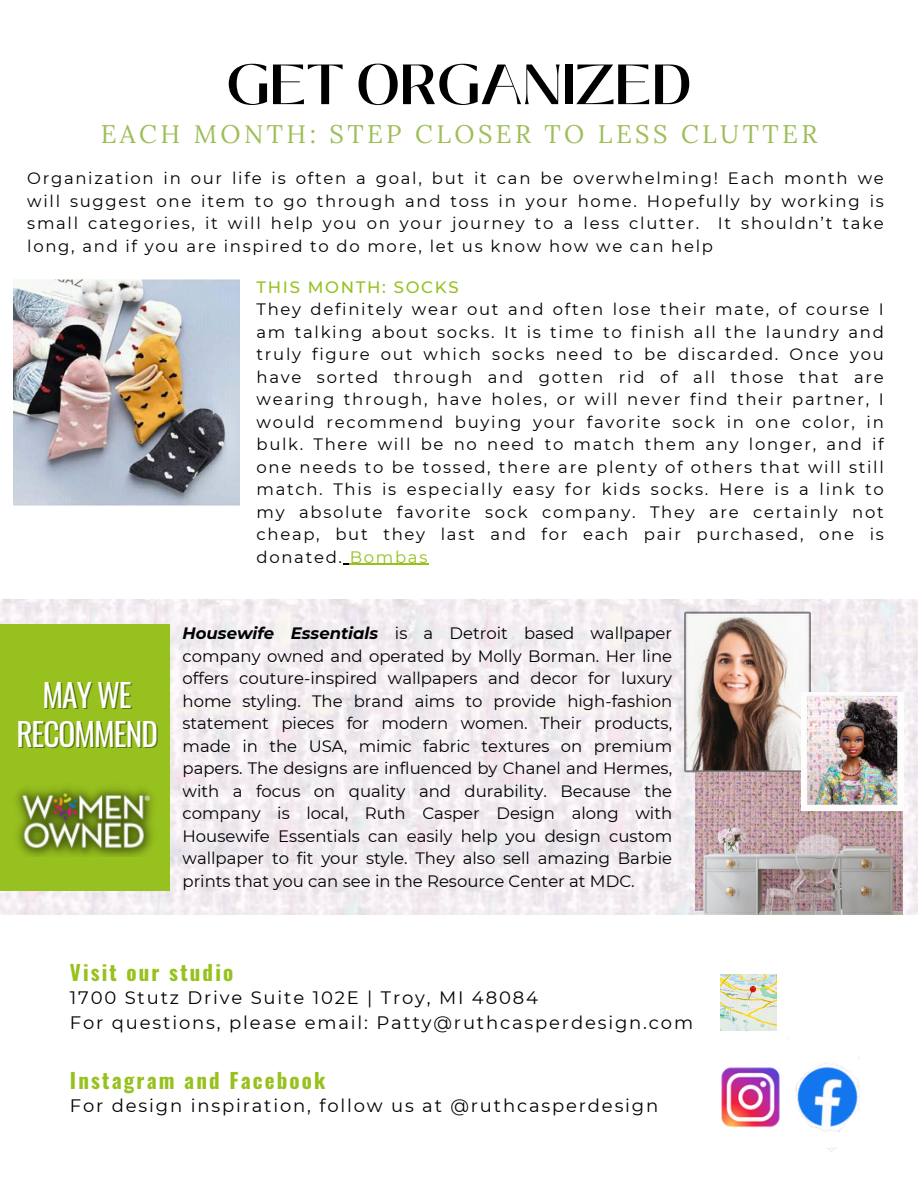
<style>
.page{position:relative;width:918px;height:1188px;background:#fff}
.page>*{position:absolute;margin:0;border:0;box-sizing:border-box;transform-origin:0 0}
.t1{font:600 56.4px "Black Mango";color:#000}
.t2{font:31.35px "Oswald";letter-spacing:-.03em;color:#fff}
.t3{font:25.35px "Lora";letter-spacing:.135em;color:#9ebe58}
.t4{font:700 21px "Oswald";letter-spacing:.1em;color:#97c11e}
.t5{font:18px "Montserrat";letter-spacing:.1em;color:#000}
.t6{font:16.5px/22.5px "Montserrat";letter-spacing:.1em;color:#000;text-align:justify}
.t7{font:500 16.5px "Montserrat";letter-spacing:.1em;color:#97c11e}
.s1{color:#97c11e}
.s2{font-weight:700;font-style:italic}
</style>
<div class="page">
<img style="left:0;top:600px;width:918px;height:315px">
<div style="left:0;top:624px;width:170px;height:267px;background:#97c11e"></div>
<img style="left:721px;top:1067px;width:22px;height:61px">
<img style="left:721px;top:974px;width:56px;height:56px">
<img style="left:16px;top:787px;width:137px;height:69px">
<img style="left:743px;top:982px;width:117px;height:170px">
<img style="left:14px;top:279px;width:226px;height:227px">
<img style="left:685px;top:612px;width:126px;height:161px">
<img style="left:696px;top:773px;width:207px;height:142px">
<img style="left:801px;top:692px;width:103px;height:118px">
<hr style="left:350px;top:564px;width:79px;height:1px;background:#97c11e">
<p class="t1" style="left:226px;top:42px;width:467px">GET ORGANIZED</p>
<p class="t3" style="left:101px;top:118px;width:718px">EACH MONTH: STEP CLOSER TO LESS CLUTTER</p>
<p class="t6" style="left:27px;top:167px;width:858px">Organization in our life is often a goal, but it can be overwhelming! Each month we will suggest one item to go through and toss in your home. Hopefully by working is small categories, it will help you on your journey to a less clutter. It shouldn’t take long, and if you are inspired to do more, let us know how we can help</p>
<p class="t2" style="left:43px;top:670px;width:91px">MAY WE</p>
<p class="t2" style="left:16px;top:709px;width:143px">RECOMMEND</p>
<p class="t7" style="left:257px;top:277px;width:204px">THIS MONTH: SOCKS</p>
<p class="t6" style="left:257px;top:298px;width:629px">They definitely wear out and often lose their mate, of course I am talking about socks. It is time to finish all the laundry and truly figure out which socks need to be discarded. Once you have sorted through and gotten rid of all those that are wearing through, have holes, or will never find their partner, I would recommend buying your favorite sock in one color, in bulk. There will be no need to match them any longer, and if one needs to be tossed, there are plenty of others that will still match. This is especially easy for kids socks. Here is a link to my absolute favorite sock company. They are certainly not cheap, but they last and for each pair purchased, one is donated. <span class="s1">Bombas</span></p>
<p class="t6" style="left:183px;top:622px;width:491px"><span class="s2">Housewife Essentials</span> is a Detroit based wallpaper company owned and operated by Molly Borman. Her line offers couture-inspired wallpapers and decor for luxury home styling. The brand aims to provide high-fashion statement pieces for modern women. Their products, made in the USA, mimic fabric textures on premium papers. The designs are influenced by Chanel and Hermes, with a focus on quality and durability. Because the company is local, Ruth Casper Design along with Housewife Essentials can easily help you design custom wallpaper to fit your style. They also sell amazing Barbie prints that you can see in the Resource Center at MDC.</p>
<h1 class="t4" style="left:70px;top:956px;width:165px">Visit our studio</h1>
<h3 class="t5" style="left:70px;top:987px;width:470px">1700 Stutz Drive Suite 102E | Troy, MI 48084</h3>
<p class="t5" style="left:70px;top:1012px;width:625px">For questions, please email: Patty@ruthcasperdesign.com</p>
<p class="t4" style="left:70px;top:1064px;width:257px">Instagram and Facebook</p>
<p class="t5" style="left:70px;top:1095px;width:590px">For design inspiration, follow us at @ruthcasperdesign</p>
</div>
